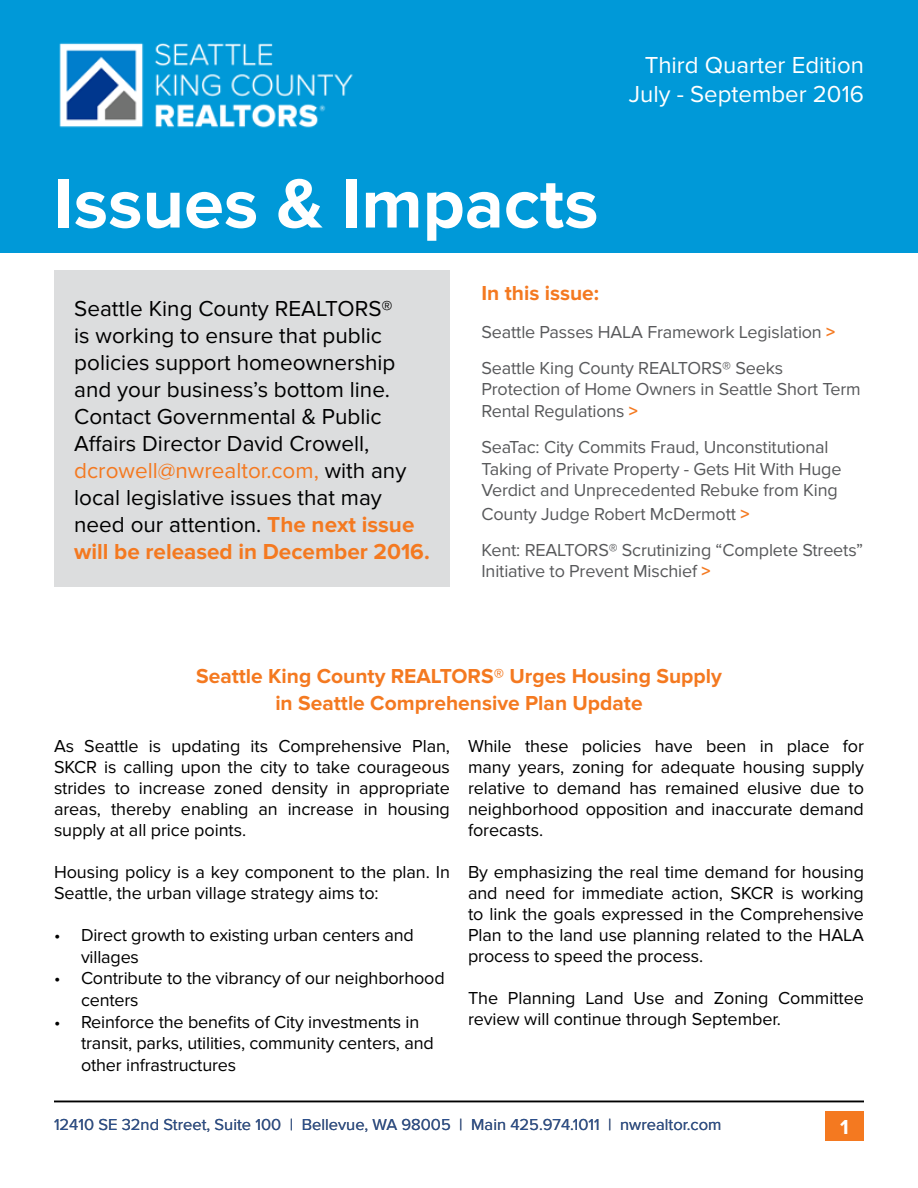
<style>
.page{position:relative;width:918px;height:1188px;background:#fff}
.page>*{position:absolute;margin:0;border:0;box-sizing:border-box;transform-origin:0 0}
.t1{font:700 72px "Proxima Nova";color:#fff}
.t2{font:24px/28.8px "Proxima Nova";color:#fff;text-align:right}
.t3{font:22.5px/27px "Proxima Nova";color:#000}
.t4{font:700 21px/27px "Proxima Nova";color:#f47920;text-align:center}
.t5{font:700 21px "Proxima Nova";color:#fff}
.t6{font:18px/21px "Proxima Nova";letter-spacing:-.005em;color:#000}
.t7{font:18px/21.6px "Proxima Nova";letter-spacing:-.01em;color:#58595b}
.t8{font:16.5px "Proxima Nova";color:#2b4f8c}
.s1{color:#f47920}
.s2{font-weight:700;color:#f47920}
</style>
<div class="page">
<div style="left:0;top:0;width:918px;height:253px;background:#0099d8"></div>
<div style="left:825px;top:1111px;width:39px;height:29px;background:#f47920"></div>
<img style="left:59px;top:43px;width:294px;height:85px">
<div style="left:54px;top:270px;width:396px;height:317px;background:#dcddde"></div>
<hr style="left:54px;top:1101px;width:810px;height:1px;background:#000">
<h1 class="t1" style="left:54px;top:162px;width:546px">Issues &amp; Impacts</h1>
<h2 class="t2" style="left:629px;top:51px;width:237px">Third Quarter Edition<br>July - September 2016</h2>
<p class="t3" style="left:74px;top:296px;width:357px">Seattle King County REALTORS®<br>is working to ensure that public policies support homeownership and your business’s bottom line.<br>Contact Governmental &amp; Public Affairs Director David Crowell, <span class="s1">dcrowell@nwrealtor.com,</span> with any local legislative issues that may need our attention. <span class="s2">The next issue will be released in December 2016.</span></p>
<p class="t4" style="left:482px;top:281px;width:119px">In this issue:</p>
<p class="t7" style="left:482px;top:315px;width:355px;line-height:36px">Seattle Passes HALA Framework Legislation <span class="s2">&gt;<br></span>Seattle King County REALTORS® Seeks</p>
<p class="t7" style="left:482px;top:379px;width:381px">Protection of Home Owners in Seattle Short Term<br>Rental Regulations <span class="s2">&gt;</span></p>
<p class="t7" style="left:482px;top:437px;width:362px">SeaTac: City Commits Fraud, Unconstitutional<br>Taking of Private Property - Gets Hit With Huge<br>Verdict and Unprecedented Rebuke from King</p>
<p class="t7" style="left:482px;top:496px;width:383px;line-height:36px">County Judge Robert McDermott <span class="s2">&gt;<br></span>Kent: REALTORS® Scrutinizing “Complete Streets”</p>
<p class="t7" style="left:482px;top:561px;width:230px">Initiative to Prevent Mischief <span class="s2">&gt;</span></p>
<p class="t4" style="left:196px;top:663px;width:527px">Seattle King County REALTORS® Urges Housing Supply in Seattle Comprehensive Plan Update</p>
<p class="t6" style="left:54px;top:736px;width:398px;text-align:justify">As Seattle is updating its Comprehensive Plan, SKCR is calling upon the city to take courageous strides to increase zoned density in appropriate areas, thereby enabling an increase in housing supply at all price points.</p>
<p class="t6" style="left:54px;top:862px;width:398px">Housing policy is a key component to the plan. In<br>Seattle, the urban village strategy aims to:</p>
<p class="t6" style="left:81px;top:925px;width:334px;line-height:21.6px;text-indent:-27px">• Direct growth to existing urban centers and villages</p>
<p class="t6" style="left:81px;top:968px;width:365px;line-height:21.6px;text-indent:-27px">• Contribute to the vibrancy of our neighborhood centers</p>
<p class="t6" style="left:81px;top:1011px;width:354px;line-height:21.6px;text-indent:-27px">• Reinforce the benefits of City investments in transit, parks, utilities, community centers, and other infrastructures</p>
<p class="t6" style="left:468px;top:736px;width:398px;text-align:justify">While these policies have been in place for many years, zoning for adequate housing supply relative to demand has remained elusive due to neighborhood opposition and inaccurate demand forecasts.</p>
<p class="t6" style="left:468px;top:862px;width:398px;text-align:justify">By emphasizing the real time demand for housing and need for immediate action, SKCR is working to link the goals expressed in the Comprehensive Plan to the land use planning related to the HALA process to speed the process.</p>
<p class="t6" style="left:468px;top:988px;width:397px">The Planning Land Use and Zoning Committee review will continue through September.</p>
<p class="t8" style="left:54px;top:1115px;width:669px">12410 SE 32nd Street, Suite 100 | Bellevue, WA 98005 | Main 425.974.1011 | nwrealtor.com</p>
<p class="t5" style="left:840px;top:1115px;width:10px">1</p>
</div>
